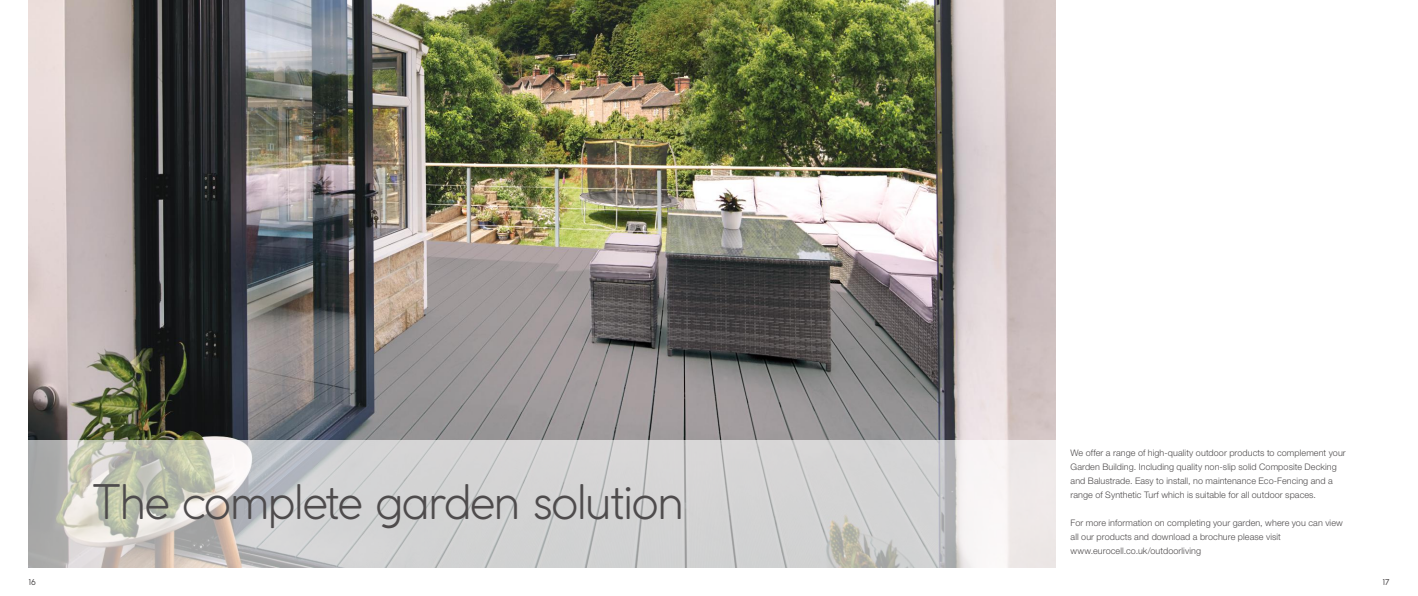
<style>
.page{position:relative;width:1418px;height:596px;background:#fff}
.page>*{position:absolute;margin:0;border:0;box-sizing:border-box;transform-origin:0 0}
.t1{font:300 47px "Coco Gothic";letter-spacing:-.035em;color:#4e4b4c}
.t2{font:300 9px/14px "Helvetica Neue LT Std";letter-spacing:.01em;color:#4e4b4c}
.t3{font:8px "Coco Gothic";color:#4e4b4c}
</style>
<div class="page">
<img style="left:28px;top:0;width:1027px;height:439px">
<svg style="left:28px;top:439px;width:1027px;height:128px;background:#d0cfce"></svg>
<h1 class="t1" style="left:93px;top:467px;width:592px">The complete garden solution</h1>
<p class="t2" style="left:1070px;top:445px;width:277px">We offer a range of high-quality outdoor products to complement your Garden Building. Including quality non-slip solid Composite Decking and Balustrade. Easy to install, no maintenance Eco-Fencing and a range of Synthetic Turf which is suitable for all outdoor spaces.</p>
<p class="t2" style="left:1070px;top:515px;width:274px">For more information on completing your garden, where you can view all our products and download a brochure please visit www.eurocell.co.uk/outdoorliving</p>
<p class="t3" style="left:28px;top:575px;width:9px">16</p>
<p class="t3" style="left:1382px;top:575px;width:9px">17</p>
</div>
